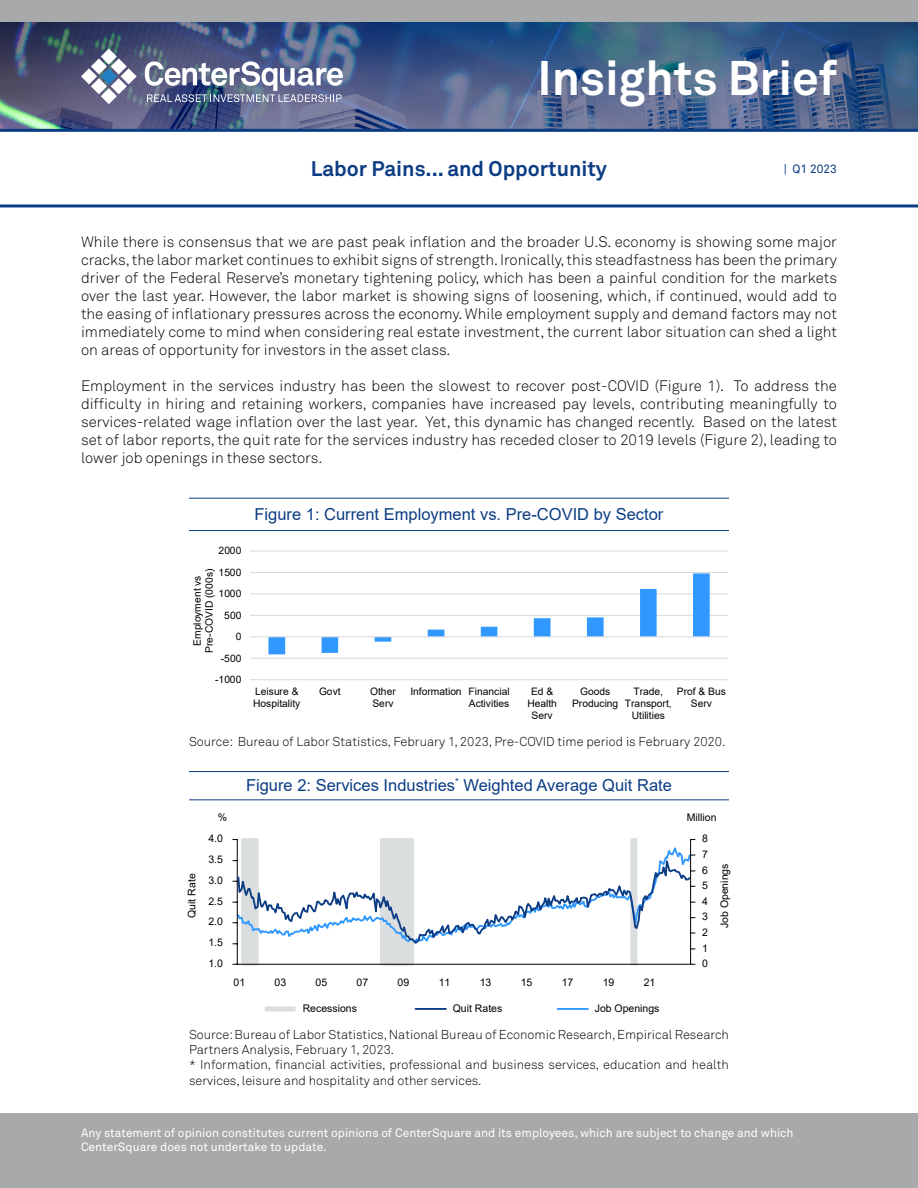
<style>
.page{position:relative;width:918px;height:1188px;background:#fff}
.page>*{position:absolute;margin:0;border:0;box-sizing:border-box;transform-origin:0 0}
.t1{font:700 48px "Akkurat Pro";color:#fff}
.t2{font:700 21px "Akkurat Pro";color:#0c3d84}
.t3{font:16.5px "Arial";color:#0c3d84}
.t4{font:15px/18px "Akkurat Light Pro";color:#000;text-align:justify}
.t5{font:12.75px/15.3px "Akkurat Light Pro";color:#000}
.t6{font:12px/14.4px "Akkurat Pro";color:#fff}
.t7{font:12px "Akkurat Pro";color:#0c3d84}
.t8{font:10.5px "Arial";color:#000}
.t9{font:10.2px/11.9px "Arial";color:#000;text-align:center}
</style>
<div class="page">
<hr style="left:250px;top:679px;width:478px;height:1px;background:#d9d9d9">
<hr style="left:250px;top:658px;width:478px;height:1px;background:#d9d9d9">
<hr style="left:250px;top:615px;width:478px;height:1px;background:#d9d9d9">
<hr style="left:250px;top:593px;width:478px;height:1px;background:#d9d9d9">
<hr style="left:250px;top:572px;width:478px;height:1px;background:#d9d9d9">
<hr style="left:250px;top:551px;width:478px;height:1px;background:#d9d9d9">
<svg style="left:268px;top:573px;width:442px;height:81px"></svg>
<hr style="left:250px;top:636px;width:478px;height:1px;background:#d9d9d9">
<img style="left:0;top:22px;width:918px;height:107px">
<svg style="left:145px;top:61px;width:198px;height:41px"></svg>
<svg style="left:81px;top:49px;width:56px;height:55px"></svg>
<div style="left:0;top:0;width:918px;height:22px;background:#a7a9ab"></div>
<hr style="left:0;top:204px;width:918px;height:3px;background:#0c3d84">
<hr style="left:0;top:129px;width:918px;height:3px;background:#0c3d84">
<div style="left:0;top:1113px;width:918px;height:75px;background:#a7a9ab"></div>
<hr style="left:189px;top:799px;width:540px;height:1px;background:#0c3d84">
<hr style="left:189px;top:771px;width:540px;height:1px;background:#0c3d84">
<hr style="left:189px;top:530px;width:540px;height:1px;background:#0c3d84">
<hr style="left:189px;top:498px;width:540px;height:1px;background:#0c3d84">
<div style="left:241px;top:838px;width:5px;height:127px;border:2px solid #dbdede"></div>
<div style="left:242px;top:838px;width:6px;height:127px;border:2px solid #dbdede"></div>
<div style="left:245px;top:838px;width:4px;height:127px;border:2px solid #dbdede"></div>
<div style="left:246px;top:838px;width:6px;height:127px;border:2px solid #dbdede"></div>
<div style="left:248px;top:838px;width:5px;height:127px;border:2px solid #dbdede"></div>
<div style="left:249px;top:838px;width:6px;height:127px;border:2px solid #dbdede"></div>
<div style="left:252px;top:838px;width:4px;height:127px;border:2px solid #dbdede"></div>
<div style="left:253px;top:838px;width:6px;height:127px;border:2px solid #dbdede"></div>
<div style="left:380px;top:838px;width:5px;height:127px;border:2px solid #dbdede"></div>
<div style="left:381px;top:838px;width:6px;height:127px;border:2px solid #dbdede"></div>
<div style="left:383px;top:838px;width:5px;height:127px;border:2px solid #dbdede"></div>
<div style="left:385px;top:838px;width:6px;height:127px;border:2px solid #dbdede"></div>
<div style="left:387px;top:838px;width:6px;height:127px;border:2px solid #dbdede"></div>
<div style="left:389px;top:838px;width:5px;height:127px;border:2px solid #dbdede"></div>
<div style="left:390px;top:838px;width:6px;height:127px;border:2px solid #dbdede"></div>
<div style="left:392px;top:838px;width:5px;height:127px;border:2px solid #dbdede"></div>
<div style="left:394px;top:838px;width:6px;height:127px;border:2px solid #dbdede"></div>
<div style="left:396px;top:838px;width:5px;height:127px;border:2px solid #dbdede"></div>
<div style="left:397px;top:838px;width:6px;height:127px;border:2px solid #dbdede"></div>
<div style="left:399px;top:838px;width:5px;height:127px;border:2px solid #dbdede"></div>
<div style="left:400px;top:838px;width:6px;height:127px;border:2px solid #dbdede"></div>
<div style="left:402px;top:838px;width:5px;height:127px;border:2px solid #dbdede"></div>
<div style="left:404px;top:838px;width:6px;height:127px;border:2px solid #dbdede"></div>
<div style="left:406px;top:838px;width:5px;height:127px;border:2px solid #dbdede"></div>
<div style="left:407px;top:838px;width:6px;height:127px;border:2px solid #dbdede"></div>
<div style="left:409px;top:838px;width:5px;height:127px;border:2px solid #dbdede"></div>
<div style="left:630px;top:838px;width:6px;height:127px;border:2px solid #dbdede"></div>
<div style="left:633px;top:838px;width:4px;height:127px;border:2px solid #dbdede"></div>
<svg style="left:233px;top:839px;width:463px;height:126px"></svg>
<hr style="left:265px;top:1007px;width:30px;height:4px;background:#dbdede">
<hr style="left:416px;top:1008px;width:30px;height:2px;background:#0d3d85">
<hr style="left:558px;top:1008px;width:30px;height:2px;background:#3099ff">
<h1 class="t1" style="left:538px;top:48px;width:301px">Insights Brief</h1>
<h2 class="t2" style="left:311px;top:156px;width:298px">Labor Pains... and Opportunity</h2>
<p class="t7" style="left:784px;top:162px;width:55px">| Q1 2023</p>
<p class="t4" style="left:81px;top:233px;width:758px">While there is consensus that we are past peak inflation and the broader U.S. economy is showing some major cracks, the labor market continues to exhibit signs of strength. Ironically, this steadfastness has been the primary driver of the Federal Reserve’s monetary tightening policy, which has been a painful condition for the markets over the last year. However, the labor market is showing signs of loosening, which, if continued, would add to the easing of inflationary pressures across the economy. While employment supply and demand factors may not immediately come to mind when considering real estate investment, the current labor situation can shed a light on areas of opportunity for investors in the asset class.</p>
<p class="t4" style="left:81px;top:377px;width:758px">Employment in the services industry has been the slowest to recover post-COVID (Figure 1). To address the difficulty in hiring and retaining workers, companies have increased pay levels, contributing meaningfully to services-related wage inflation over the last year. Yet, this dynamic has changed recently. Based on the latest set of labor reports, the quit rate for the services industry has receded closer to 2019 levels (Figure 2), leading to lower job openings in these sectors.</p>
<p class="t9" style="left:219px;top:545px;width:24px">2000</p>
<p class="t9" style="left:219px;top:566px;width:24px">1500</p>
<p class="t9" style="left:191px;top:653px;width:86px;rotate:-90deg">Employment vs<br>Pre-COVID (000s)</p>
<p class="t9" style="left:219px;top:588px;width:24px">1000</p>
<p class="t9" style="left:224px;top:609px;width:19px">500</p>
<p class="t9" style="left:236px;top:630px;width:7px">0</p>
<p class="t9" style="left:221px;top:652px;width:22px">-500</p>
<p class="t9" style="left:215px;top:673px;width:28px">-1000</p>
<p class="t3" style="left:255px;top:502px;width:410px">Figure 1: Current Employment vs. Pre-COVID by Sector</p>
<p class="t9" style="left:253px;top:686px;width:49px;text-align:left">Leisure &amp;<br>Hospitality</p>
<p class="t9" style="left:319px;top:686px;width:23px">Govt</p>
<p class="t9" style="left:370px;top:686px;width:27px;text-align:left">Other<br>Serv</p>
<p class="t9" style="left:410px;top:686px;width:101px;text-align:right">Information Financial<br>Activities</p>
<p class="t9" style="left:527px;top:686px;width:31px">Ed &amp;<br>Health<br>Serv</p>
<p class="t9" style="left:572px;top:686px;width:48px">Goods<br>Producing</p>
<p class="t9" style="left:625px;top:686px;width:48px">Trade,<br>Transport,<br>Utilities</p>
<p class="t9" style="left:677px;top:686px;width:51px">Prof &amp; Bus<br>Serv</p>
<p class="t5" style="left:189px;top:734px;width:538px">Source: Bureau of Labor Statistics, February 1, 2023, Pre-COVID time period is February 2020.</p>
<p class="t3" style="left:246px;top:774px;width:427px">Figure 2: Services Industries<sup>*</sup> Weighted Average Quit Rate</p>
<p class="t8" style="left:218px;top:810px;width:11px">%</p>
<p class="t8" style="left:687px;top:810px;width:31px">Million</p>
<p class="t8" style="left:208px;top:831px;width:16px">4.0</p>
<p class="t8" style="left:702px;top:831px;width:7px">8</p>
<p class="t8" style="left:702px;top:847px;width:7px">7</p>
<p class="t8" style="left:208px;top:852px;width:16px">3.5</p>
<p class="t8" style="left:184px;top:918px;width:46px;rotate:-90deg">Quit Rate</p>
<p class="t8" style="left:717px;top:928px;width:66px;rotate:-90deg">Job Openings</p>
<p class="t8" style="left:702px;top:863px;width:7px">6</p>
<p class="t8" style="left:208px;top:873px;width:16px">3.0</p>
<p class="t8" style="left:702px;top:878px;width:7px">5</p>
<p class="t8" style="left:208px;top:894px;width:16px">2.5</p>
<p class="t8" style="left:702px;top:894px;width:7px">4</p>
<p class="t8" style="left:702px;top:909px;width:7px">3</p>
<p class="t8" style="left:208px;top:914px;width:16px">2.0</p>
<p class="t8" style="left:702px;top:925px;width:7px">2</p>
<p class="t8" style="left:208px;top:936px;width:16px">1.5</p>
<p class="t8" style="left:208px;top:956px;width:16px">1.0</p>
<p class="t8" style="left:234px;top:975px;width:13px">01</p>
<p class="t8" style="left:275px;top:975px;width:13px">03</p>
<p class="t8" style="left:316px;top:975px;width:13px">05</p>
<p class="t8" style="left:357px;top:975px;width:13px">07</p>
<p class="t8" style="left:398px;top:975px;width:13px">09</p>
<p class="t8" style="left:439px;top:975px;width:13px">11</p>
<p class="t8" style="left:480px;top:975px;width:13px">13</p>
<p class="t8" style="left:521px;top:975px;width:13px">15</p>
<p class="t8" style="left:562px;top:975px;width:13px">17</p>
<p class="t8" style="left:603px;top:975px;width:13px">19</p>
<p class="t8" style="left:644px;top:975px;width:13px">21</p>
<p class="t8" style="left:303px;top:1001px;width:56px">Recessions</p>
<p class="t8" style="left:453px;top:1001px;width:51px">Quit Rates</p>
<p class="t8" style="left:595px;top:1001px;width:66px">Job Openings</p>
<p class="t8" style="left:702px;top:941px;width:7px">1</p>
<p class="t8" style="left:702px;top:956px;width:7px">0</p>
<p class="t5" style="left:189px;top:1027px;width:542px">Source: Bureau of Labor Statistics, National Bureau of Economic Research, Empirical Research Partners Analysis, February 1, 2023.<br>* Information, financial activities, professional and business services, education and health services, leisure and hospitality and other services.</p>
<p class="t6" style="left:81px;top:1126px;width:714px">Any statement of opinion constitutes current opinions of CenterSquare and its employees, which are subject to change and which<br>CenterSquare does not undertake to update.</p>
</div>
